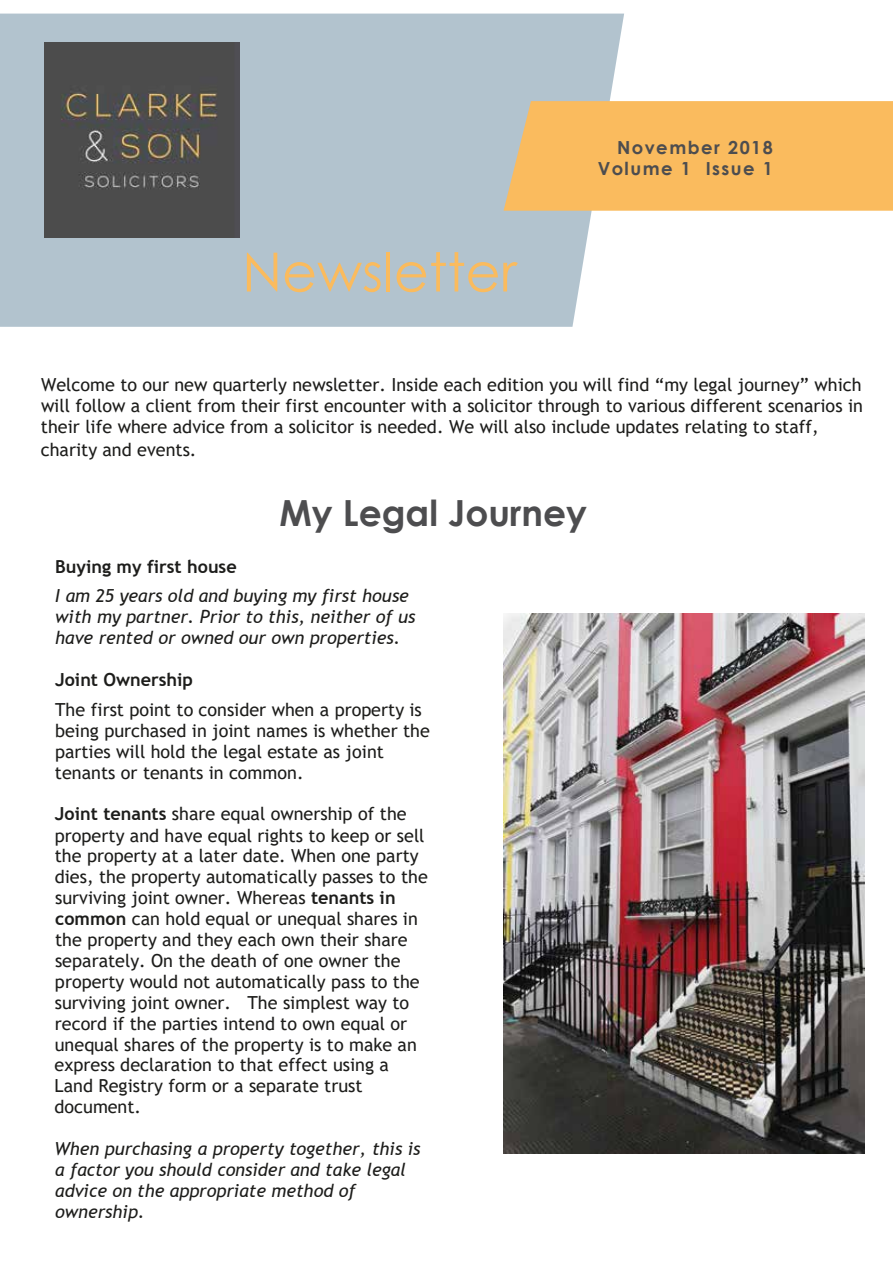
<style>
.page{position:relative;width:893px;height:1263px;background:#fff}
.page>*{position:absolute;margin:0;border:0;box-sizing:border-box;transform-origin:0 0}
.t1{font:54px "Century Gothic";color:#fabb5e}
.t2{font:700 36px "Century Gothic";color:#4d4d4f}
.t3{font:18px/20.9px "Trebuchet MS";color:#1d1d1b}
.t4{font:italic 18px/21px "Trebuchet MS";color:#1d1d1b}
.t5{font:700 18px "Trebuchet MS";color:#1d1d1b}
.t6{font:700 18px/21px "Century Gothic";letter-spacing:.08em;color:#4d4d4f;text-align:right}
.s1{font-weight:700}
</style>
<div class="page">
<div style="left:0;top:14px;width:624px;height:313px;background:#b2c3ce"></div>
<div style="left:504px;top:101px;width:389px;height:110px;background:#fabb5e"></div>
<img style="left:44px;top:42px;width:196px;height:195px">
<img style="left:504px;top:613px;width:360px;height:540px">
<h1 class="t1" style="left:242px;top:234px;width:276px">Newsletter</h1>
<p class="t6" style="left:598px;top:136px;width:177px">November 2018<br>Volume 1 Issue 1</p>
<p class="t3" style="left:41px;top:374px;width:824px;text-align:justify">Welcome to our new quarterly newsletter. Inside each edition you will find “my legal journey” which will follow a client from their first encounter with a solicitor through to various different scenarios in their life where advice from a solicitor is needed. We will also include updates relating to staff,</p>
<p class="t3" style="left:41px;top:439px;width:157px">charity and events.</p>
<h2 class="t2" style="left:280px;top:485px;width:309px">My Legal Journey</h2>
<p class="t5" style="left:55px;top:555px;width:183px">Buying my first house</p>
<p class="t4" style="left:55px;top:585px;width:362px">I am 25 years old and buying my first house with my partner. Prior to this, neither of us have rented or owned our own properties.</p>
<p class="t5" style="left:55px;top:668px;width:139px">Joint Ownership</p>
<p class="t3" style="left:55px;top:699px;width:376px">The first point to consider when a property is being purchased in joint names is whether the parties will hold the legal estate as joint tenants or tenants in common.</p>
<p class="t3" style="left:54px;top:803px;width:375px"><span class="s1">Joint tenants</span> share equal ownership of the property and have equal rights to keep or sell the property at a later date. When one party dies, the property automatically passes to the surviving joint owner. Whereas <span class="s1">tenants in common</span> can hold equal or unequal shares in the property and they each own their share separately. On the death of one owner the property would not automatically pass to the surviving joint owner. The simplest way to record if the parties intend to own equal or unequal shares of the property is to make an express declaration to that effect using a Land Registry form or a separate trust document.</p>
<p class="t4" style="left:54px;top:1138px;width:368px">When purchasing a property together, this is a factor you should consider and take legal advice on the appropriate method of ownership.</p>
</div>
